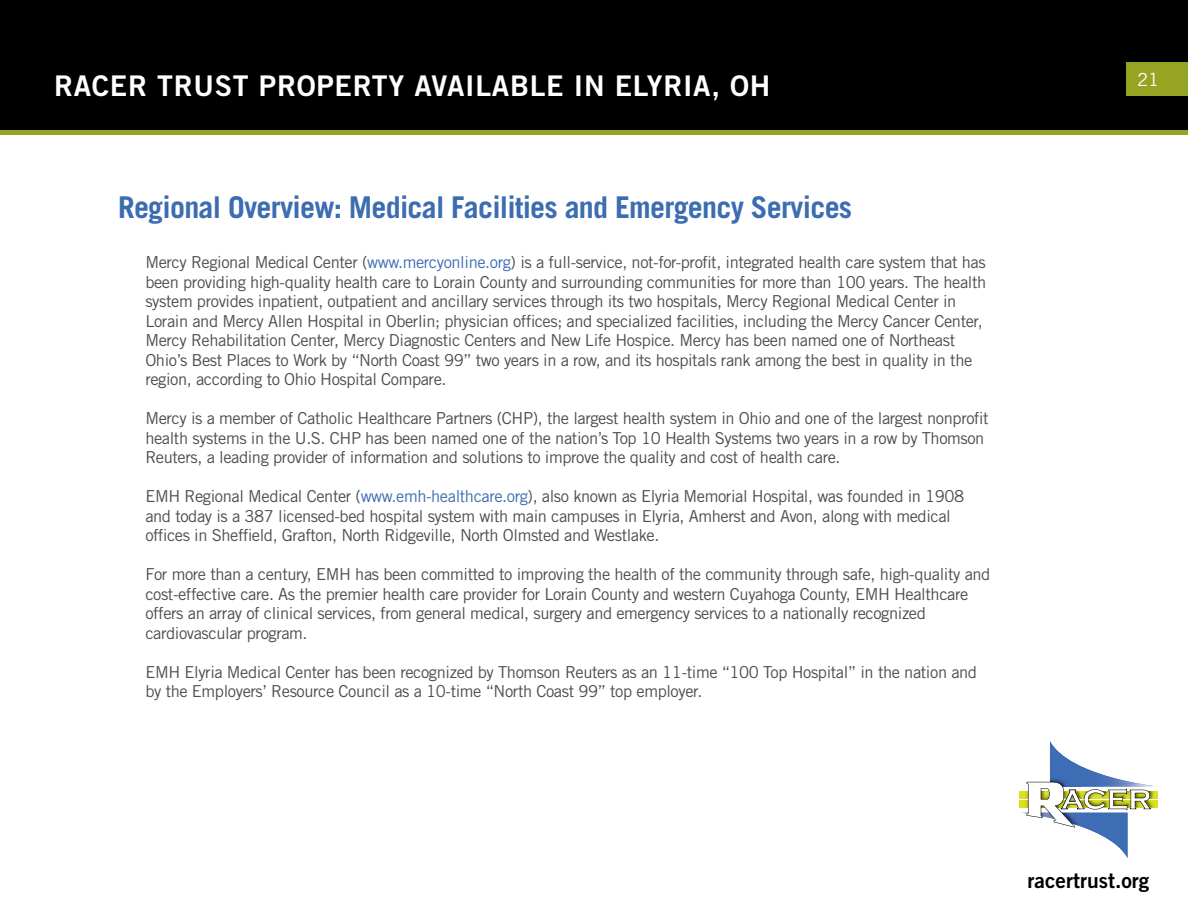
<style>
.page{position:relative;width:1188px;height:918px;background:#fff}
.page>*{position:absolute;margin:0;border:0;box-sizing:border-box;transform-origin:0 0}
.t1{font:700 30px "Trade Gothic LT Std";letter-spacing:-.025em;color:#3c6db1}
.t2{font:28.5px "Trade Gothic LT Std Bd 2";letter-spacing:.025em;color:#fff}
.t3{font:21px "Trade Gothic LT Std Bd 2";color:#000}
.t4{font:18px "Trade Gothic LT Std";color:#fff}
.t5{font:16.5px/19.5px "Trade Gothic LT Std";letter-spacing:-.025em;color:#4d4d4f}
.s1{color:#3c6db1}
</style>
<div class="page">
<div style="left:1px;top:1px;width:1186px;height:131px;background:#000"></div>
<div style="left:0;top:0;width:1188px;height:133px;border:2px solid #000"></div>
<div style="left:1126px;top:62px;width:62px;height:34px;background:#96a424"></div>
<div style="left:0;top:130px;width:1188px;height:5px;background:#96a424"></div>
<div style="left:1019px;top:791px;width:139px;height:7px;background:#dbe120"></div>
<div style="left:1019px;top:801px;width:139px;height:7px;background:#dbe120"></div>
<svg style="left:1021px;top:741px;width:137px;height:117px"></svg>
<h2 class="t2" style="left:54px;top:68px;width:718px">RACER TRUST PROPERTY AVAILABLE IN ELYRIA, OH</h2>
<h1 class="t1" style="left:118px;top:189px;width:736px">Regional Overview: Medical Facilities and Emergency Services</h1>
<p class="t5" style="left:145px;top:253px;width:842px">Mercy Regional Medical Center (<span class="s1">www.mercyonline.org</span>) is a full-service, not-for-profit, integrated health care system that has been providing high-quality health care to Lorain County and surrounding communities for more than 100 years. The health system provides inpatient, outpatient and ancillary services through its two hospitals, Mercy Regional Medical Center in Lorain and Mercy Allen Hospital in Oberlin; physician offices; and specialized facilities, including the Mercy Cancer Center, Mercy Rehabilitation Center, Mercy Diagnostic Centers and New Life Hospice. Mercy has been named one of Northeast Ohio’s Best Places to Work by “North Coast 99” two years in a row, and its hospitals rank among the best in quality in the region, according to Ohio Hospital Compare.</p>
<p class="t5" style="left:145px;top:409px;width:845px">Mercy is a member of Catholic Healthcare Partners (CHP), the largest health system in Ohio and one of the largest nonprofit health systems in the U.S. CHP has been named one of the nation’s Top 10 Health Systems two years in a row by Thomson<br>Reuters, a leading provider of information and solutions to improve the quality and cost of health care.</p>
<p class="t5" style="left:145px;top:487px;width:821px">EMH Regional Medical Center (<span class="s1">www.emh-healthcare.org</span>), also known as Elyria Memorial Hospital, was founded in 1908 and today is a 387 licensed-bed hospital system with main campuses in Elyria, Amherst and Avon, along with medical offices in Sheffield, Grafton, North Ridgeville, North Olmsted and Westlake.</p>
<p class="t5" style="left:145px;top:565px;width:847px">For more than a century, EMH has been committed to improving the health of the community through safe, high-quality and cost-effective care. As the premier health care provider for Lorain County and western Cuyahoga County, EMH Healthcare offers an array of clinical services, from general medical, surgery and emergency services to a nationally recognized cardiovascular program.</p>
<p class="t5" style="left:145px;top:662px;width:833px">EMH Elyria Medical Center has been recognized by Thomson Reuters as an 11-time “100 Top Hospital” in the nation and by the Employers’ Resource Council as a 10-time “North Coast 99” top employer.</p>
<p class="t4" style="left:1137px;top:68px;width:23px">21</p>
<p class="t3" style="left:1028px;top:867px;width:123px">racertrust.org</p>
</div>
